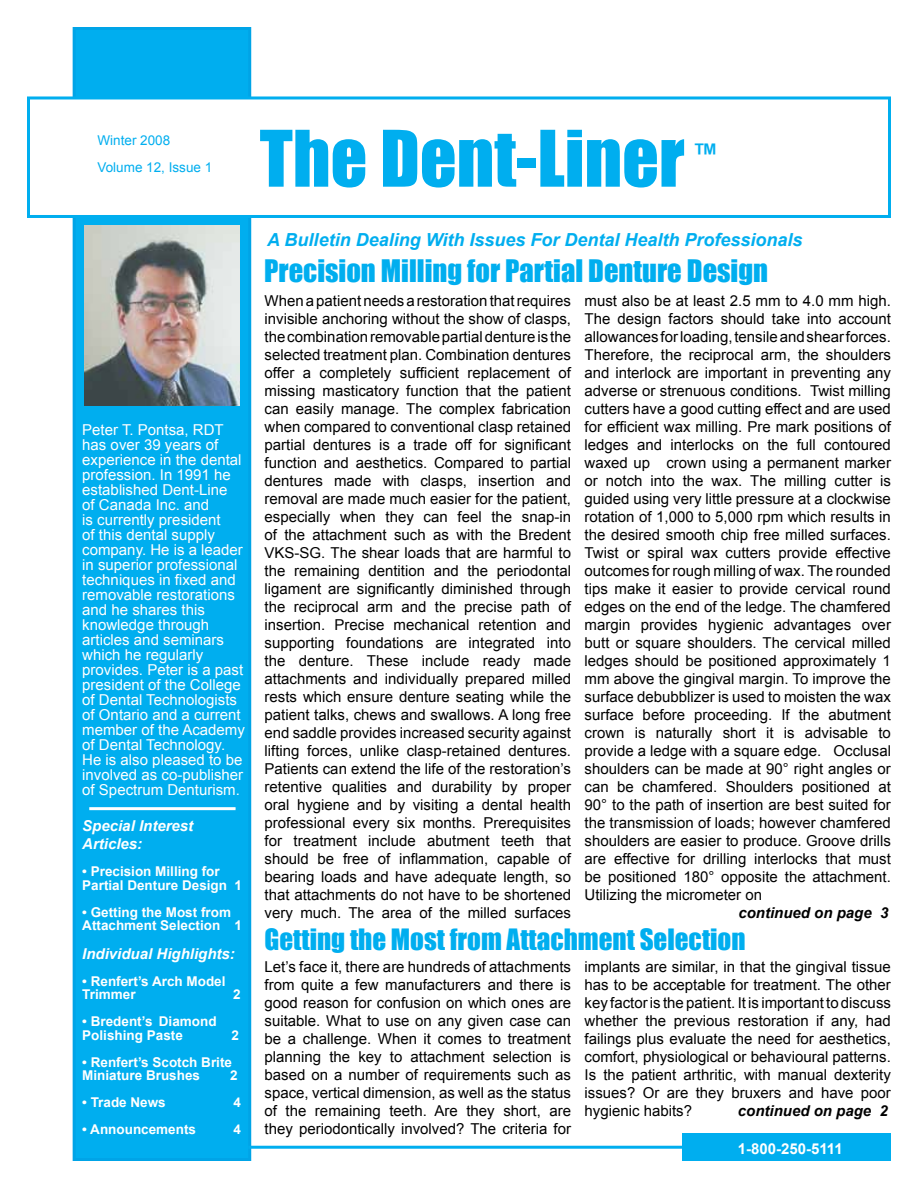
<style>
.page{position:relative;width:918px;height:1188px;background:#fff}
.page>*{position:absolute;margin:0;border:0;box-sizing:border-box;transform-origin:0 0}
.t1{font:72px "Impact";color:#00aeef}
.t2{font:28.5px "Impact";color:#00aeef}
.t3{font:27px "Impact";color:#00aeef}
.t4{font:italic 700 18px "Arial";color:#00aeef}
.t5{font:15px/18px "Arial";color:#000;text-align:justify}
.t6{font:15px/15px "Arial";color:#fff}
.t7{font:italic 700 15px/18px "Arial";color:#fff}
.t8{font:italic 700 15px "Arial";color:#000}
.t9{font:700 15px "Arial";color:#fff}
.t10{font:700 13.5px/13.5px "Arial";color:#fff}
.t11{font:13.5px/27px "Arial";color:#00aeef}
</style>
<div class="page">
<div style="left:74px;top:28px;width:176px;height:1132px;background:#00aeef"></div>
<div style="left:73px;top:27px;width:178px;height:1134px;border:3px solid #00a4e7"></div>
<div style="left:27px;top:96px;width:864px;height:122px;background:#fff;border:3px solid #00aeef"></div>
<hr style="left:248px;top:1146px;width:448px;height:3px;background:#00aeef">
<div style="left:682px;top:1133px;width:209px;height:28px;background:#00aeef"></div>
<hr style="left:89px;top:807px;width:147px;height:3px;background:#fff">
<img style="left:84px;top:226px;width:155px;height:179px">
<p class="t11" style="left:98px;top:126px;width:116px">Winter 2008<br>Volume 12, Issue 1</p>
<h1 class="t1" style="left:260px;top:103px;width:427px">The Dent-Liner</h1>
<h3 class="t3" style="left:695px;top:134px;width:23px">™</h3>
<p class="t6" style="left:82px;top:423px;width:164px">Peter T. Pontsa, RDT has over 39 years of experience in the dental profession. In 1991 he established Dent-Line<br>of Canada Inc. and<br>is currently president<br>of this dental supply company. He is a leader in superior professional techniques in fixed and removable restorations and he shares this knowledge through articles and seminars which he regularly provides. Peter is a past president of the College of Dental Technologists of Ontario and a current member of the Academy of Dental Technology.<br>He is also pleased to be involved as co-publisher of Spectrum Denturism.</p>
<p class="t7" style="left:82px;top:818px;width:112px">Special Interest<br>Articles:</p>
<p class="t10" style="left:82px;top:865px;width:161px">• Precision Milling for<br>Partial Denture Design 1</p>
<p class="t10" style="left:82px;top:906px;width:161px">• Getting the Most from<br>Attachment Selection 1</p>
<p class="t7" style="left:82px;top:945px;width:154px">Individual Highlights:</p>
<p class="t10" style="left:82px;top:975px;width:145px">• Renfert’s Arch Model<br>Trimmer</p>
<p class="t10" style="left:233px;top:988px;width:9px">2</p>
<p class="t10" style="left:82px;top:1015px;width:136px">• Bredent’s Diamond<br>Polishing Paste</p>
<p class="t10" style="left:232px;top:1029px;width:9px">2</p>
<p class="t10" style="left:82px;top:1056px;width:151px">• Renfert’s Scotch Brite<br>Miniature Brushes</p>
<p class="t10" style="left:230px;top:1069px;width:9px">2</p>
<p class="t10" style="left:82px;top:1096px;width:85px">• Trade News</p>
<p class="t10" style="left:233px;top:1096px;width:9px">4</p>
<p class="t10" style="left:82px;top:1123px;width:115px">• Announcements</p>
<p class="t10" style="left:234px;top:1123px;width:9px">4</p>
<p class="t4" style="left:267px;top:228px;width:537px">A Bulletin Dealing With Issues For Dental Health Professionals</p>
<h2 class="t2" style="left:264px;top:249px;width:505px">Precision Milling for Partial Denture Design</h2>
<p class="t5" style="left:265px;top:292px;width:308px">When a patient needs a restoration that requires invisible anchoring without the show of clasps, the combination removable partial denture is the selected treatment plan. Combination dentures offer a completely sufficient replacement of missing masticatory function that the patient can easily manage. The complex fabrication when compared to conventional clasp retained partial dentures is a trade off for significant function and aesthetics. Compared to partial dentures made with clasps, insertion and removal are made much easier for the patient, especially when they can feel the snap-in of the attachment such as with the Bredent VKS-SG. The shear loads that are harmful to the remaining dentition and the periodontal ligament are significantly diminished through the reciprocal arm and the precise path of insertion. Precise mechanical retention and supporting foundations are integrated into the denture. These include ready made attachments and individually prepared milled rests which ensure denture seating while the patient talks, chews and swallows. A long free end saddle provides increased security against lifting forces, unlike clasp-retained dentures.<br>Patients can extend the life of the restoration’s retentive qualities and durability by proper oral hygiene and by visiting a dental health professional every six months. Prerequisites for treatment include abutment teeth that should be free of inflammation, capable of bearing loads and have adequate length, so that attachments do not have to be shortened very much. The area of the milled surfaces</p>
<p class="t5" style="left:585px;top:292px;width:308px">must also be at least 2.5 mm to 4.0 mm high.<br>The design factors should take into account allowances for loading, tensile and shear forces.<br>Therefore, the reciprocal arm, the shoulders and interlock are important in preventing any adverse or strenuous conditions. Twist milling cutters have a good cutting effect and are used for efficient wax milling. Pre mark positions of ledges and interlocks on the full contoured waxed up crown using a permanent marker or notch into the wax. The milling cutter is guided using very little pressure at a clockwise rotation of 1,000 to 5,000 rpm which results in the desired smooth chip free milled surfaces.<br>Twist or spiral wax cutters provide effective outcomes for rough milling of wax. The rounded tips make it easier to provide cervical round edges on the end of the ledge. The chamfered margin provides hygienic advantages over butt or square shoulders. The cervical milled ledges should be positioned approximately 1 mm above the gingival margin. To improve the surface debubblizer is used to moisten the wax surface before proceeding. If the abutment crown is naturally short it is advisable to provide a ledge with a square edge. Occlusal shoulders can be made at 90° right angles or can be chamfered. Shoulders positioned at 90° to the path of insertion are best suited for the transmission of loads; however chamfered shoulders are easier to produce. Groove drills are effective for drilling interlocks that must be positioned 180° opposite the attachment.<br>Utilizing the micrometer on</p>
<p class="t8" style="left:738px;top:903px;width:152px">continued on page 3</p>
<h3 class="t3" style="left:265px;top:918px;width:482px">Getting the Most from Attachment Selection</h3>
<p class="t5" style="left:265px;top:958px;width:308px">Let’s face it, there are hundreds of attachments from quite a few manufacturers and there is good reason for confusion on which ones are suitable. What to use on any given case can be a challenge. When it comes to treatment planning the key to attachment selection is based on a number of requirements such as space, vertical dimension, as well as the status of the remaining teeth. Are they short, are they periodontically involved? The criteria for</p>
<p class="t5" style="left:585px;top:958px;width:308px">implants are similar, in that the gingival tissue has to be acceptable for treatment. The other key factor is the patient. It is important to discuss whether the previous restoration if any, had failings plus evaluate the need for aesthetics, comfort, physiological or behavioural patterns.<br>Is the patient arthritic, with manual dexterity issues? Or are they bruxers and have poor hygienic habits?</p>
<p class="t8" style="left:738px;top:1101px;width:152px">continued on page 2</p>
<p class="t9" style="left:738px;top:1139px;width:107px">1-800-250-5111</p>
</div>
